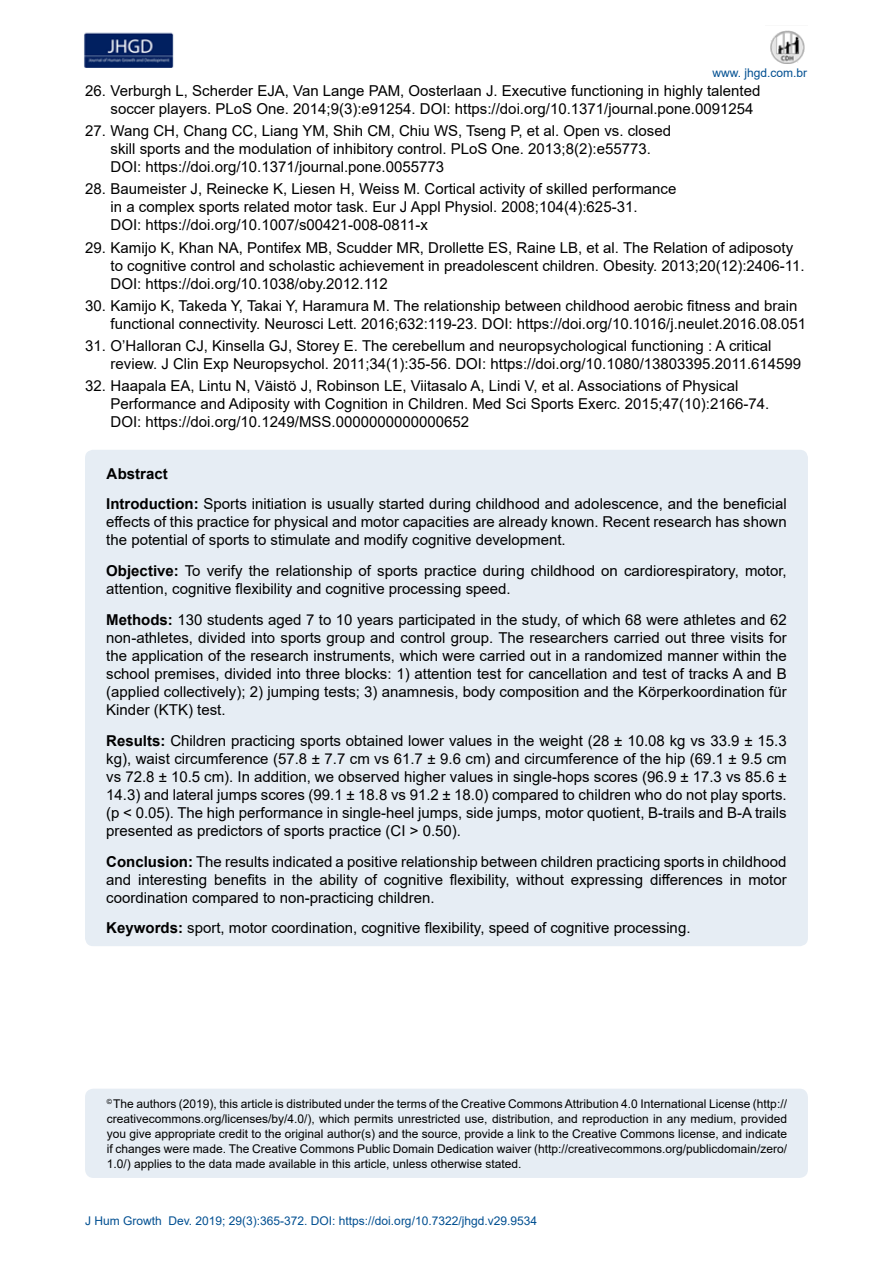
<style>
.page{position:relative;width:893px;height:1263px;background:#fff}
.page>*{position:absolute;margin:0;border:0;box-sizing:border-box;transform-origin:0 0}
.t1{font:15px/18px "Arial";color:#000}
.t2{font:12px/15px "Arial";color:#000;text-align:justify}
.t3{font:12px "Arial";color:#004f91}
.s1{font-weight:700}
</style>
<div class="page">
<img style="left:84px;top:32px;width:90px;height:36px">
<img style="left:770px;top:30px;width:35px;height:34px">
<div style="left:85px;top:1089px;width:723px;height:89px;background:#e6edf4;border-radius:9px"></div>
<div style="left:85px;top:450px;width:723px;height:496px;background:#e6edf4;border-radius:8px"></div>
<p class="t3" style="left:712px;top:64px;width:96px">www. jhgd.com.br</p>
<p class="t1" style="left:111px;top:82px;width:651px;text-indent:-26px">26. Verburgh L, Scherder EJA, Van Lange PAM, Oosterlaan J. Executive functioning in highly talented soccer players. PLoS One. 2014;9(3):e91254. DOI: https://doi.org/10.1371/journal.pone.0091254</p>
<p class="t1" style="left:111px;top:122px;width:562px;text-indent:-25px">27. Wang CH, Chang CC, Liang YM, Shih CM, Chiu WS, Tseng P, et al. Open vs. closed skill sports and the modulation of inhibitory control. PLoS One. 2013;8(2):e55773.<br>DOI: https://doi.org/10.1371/journal.pone.0055773</p>
<p class="t1" style="left:111px;top:180px;width:567px;text-indent:-26px">28. Baumeister J, Reinecke K, Liesen H, Weiss M. Cortical activity of skilled performance in a complex sports related motor task. Eur J Appl Physiol. 2008;104(4):625-31.<br>DOI: https://doi.org/10.1007/s00421-008-0811-x</p>
<p class="t1" style="left:111px;top:238px;width:696px;text-indent:-26px">29. Kamijo K, Khan NA, Pontifex MB, Scudder MR, Drollette ES, Raine LB, et al. The Relation of adiposoty to cognitive control and scholastic achievement in preadolescent children. Obesity. 2013;20(12):2406-11.<br>DOI: https://doi.org/10.1038/oby.2012.112</p>
<p class="t1" style="left:111px;top:297px;width:697px;text-indent:-26px">30. Kamijo K, Takeda Y, Takai Y, Haramura M. The relationship between childhood aerobic fitness and brain functional connectivity. Neurosci Lett. 2016;632:119-23. DOI: https://doi.org/10.1016/j.neulet.2016.08.051</p>
<p class="t1" style="left:111px;top:337px;width:692px;text-indent:-26px">31. O’Halloran CJ, Kinsella GJ, Storey E. The cerebellum and neuropsychological functioning : A critical review. J Clin Exp Neuropsychol. 2011;34(1):35-56. DOI: https://doi.org/10.1080/13803395.2011.614599</p>
<p class="t1" style="left:111px;top:377px;width:660px;text-indent:-26px">32. Haapala EA, Lintu N, Väistö J, Robinson LE, Viitasalo A, Lindi V, et al. Associations of Physical<br>Performance and Adiposity with Cognition in Children. Med Sci Sports Exerc. 2015;47(10):2166-74.<br>DOI: https://doi.org/10.1249/MSS.0000000000000652</p>
<p class="t1" style="left:106px;top:458px;width:682px;line-height:30.8px"><span class="s1">Abstract<br>Introduction:</span> Sports initiation is usually started during childhood and adolescence, and the beneficial</p>
<p class="t1" style="left:106px;top:513px;width:682px">effects of this practice for physical and motor capacities are already known. Recent research has shown the potential of sports to stimulate and modify cognitive development.</p>
<p class="t1" style="left:106px;top:562px;width:682px"><span class="s1">Objective:</span> To verify the relationship of sports practice during childhood on cardiorespiratory, motor, attention, cognitive flexibility and cognitive processing speed.</p>
<p class="t1" style="left:106px;top:611px;width:682px;text-align:justify"><span class="s1">Methods:</span> 130 students aged 7 to 10 years participated in the study, of which 68 were athletes and 62 non-athletes, divided into sports group and control group. The researchers carried out three visits for the application of the research instruments, which were carried out in a randomized manner within the school premises, divided into three blocks: 1) attention test for cancellation and test of tracks A and B (applied collectively); 2) jumping tests; 3) anamnesis, body composition and the Körperkoordination für Kinder (KTK) test.</p>
<p class="t1" style="left:106px;top:731px;width:682px;text-align:justify"><span class="s1">Results:</span> Children practicing sports obtained lower values in the weight (28 ± 10.08 kg vs 33.9 ± 15.3 kg), waist circumference (57.8 ± 7.7 cm vs 61.7 ± 9.6 cm) and circumference of the hip (69.1 ± 9.5 cm vs 72.8 ± 10.5 cm). In addition, we observed higher values in single-hops scores (96.9 ± 17.3 vs 85.6 ± 14.3) and lateral jumps scores (99.1 ± 18.8 vs 91.2 ± 18.0) compared to children who do not play sports. (p &lt; 0.05). The high performance in single-heel jumps, side jumps, motor quotient, B-trails and B-A trails presented as predictors of sports practice (CI &gt; 0.50).</p>
<p class="t1" style="left:106px;top:852px;width:682px;text-align:justify"><span class="s1">Conclusion:</span> The results indicated a positive relationship between children practicing sports in childhood and interesting benefits in the ability of cognitive flexibility, without expressing differences in motor coordination compared to non-practicing children.</p>
<p class="t1" style="left:106px;top:919px;width:586px"><span class="s1">Keywords:</span> sport, motor coordination, cognitive flexibility, speed of cognitive processing.</p>
<p class="t2" style="left:107px;top:1096px;width:682px"><sup>©</sup> The authors (2019), this article is distributed under the terms of the Creative Commons Attribution 4.0 International License (http:// creativecommons.org/licenses/by/4.0/), which permits unrestricted use, distribution, and reproduction in any medium, provided you give appropriate credit to the original author(s) and the source, provide a link to the Creative Commons license, and indicate if changes were made. The Creative Commons Public Domain Dedication waiver (http://creativecommons.org/publicdomain/zero/ 1.0/) applies to the data made available in this article, unless otherwise stated.</p>
<p class="t3" style="left:85px;top:1212px;width:454px">J Hum Growth Dev. 2019; 29(3):365-372. DOI: https://doi.org/10.7322/jhgd.v29.9534</p>
</div>
